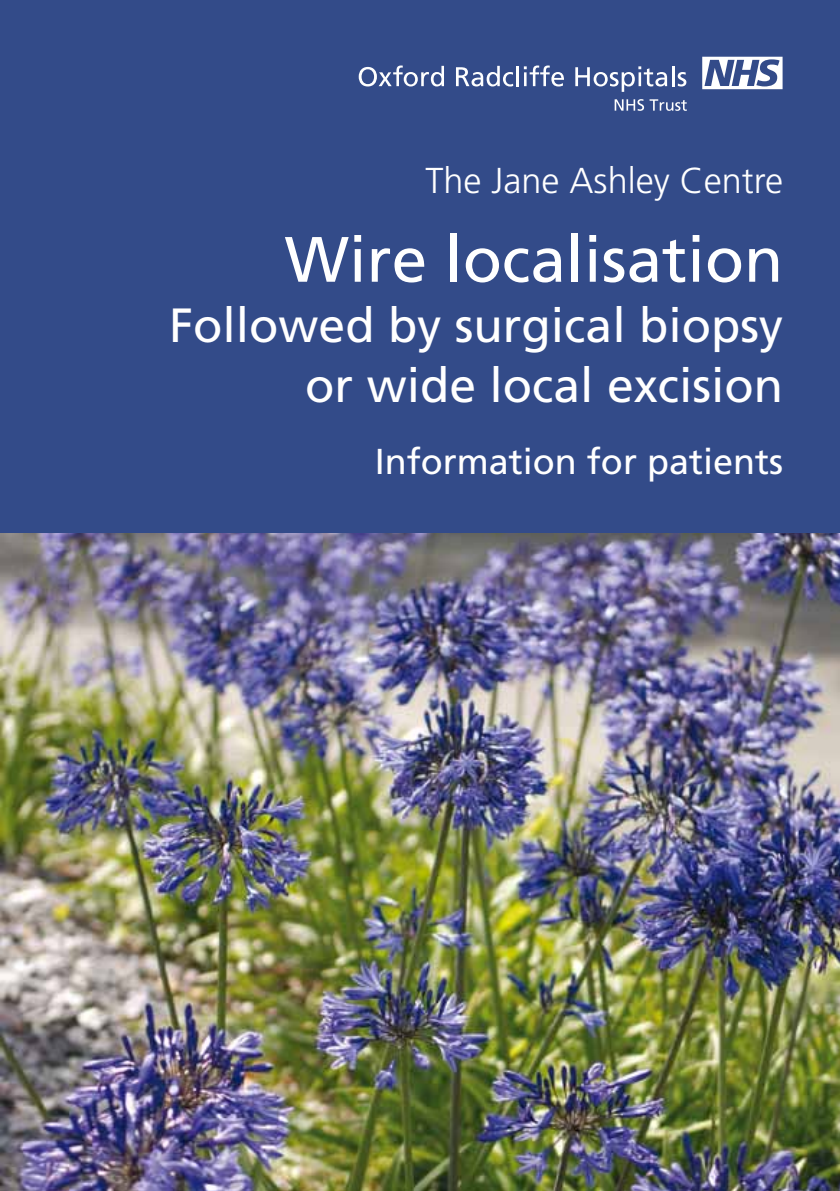
<style>
.page{position:relative;width:840px;height:1191px;background:#fff}
.page>*{position:absolute;margin:0;border:0;box-sizing:border-box;transform-origin:0 0}
.t1{font:64px "Frutiger";color:#fff}
.t2{font:48px/60px "Frutiger";color:#fff;text-align:right}
.t3{font:36px "Frutiger";color:#fff}
.t4{font:300 36px "Frutiger";color:#fff}
</style>
<div class="page">
<div style="left:0;top:0;width:839px;height:533px;background:#334b89"></div>
<svg style="left:358px;top:65px;width:86px;height:21px"></svg>
<svg style="left:455px;top:66px;width:58px;height:20px"></svg>
<hr style="left:516px;top:66px;width:2px;height:20px;background:#fff">
<svg style="left:523px;top:65px;width:40px;height:21px"></svg>
<svg style="left:575px;top:66px;width:91px;height:26px"></svg>
<hr style="left:671px;top:66px;width:3px;height:20px;background:#fff">
<svg style="left:677px;top:72px;width:9px;height:14px"></svg>
<svg style="left:701px;top:57px;width:81px;height:32px"></svg>
<svg style="left:614px;top:99px;width:29px;height:12px"></svg>
<svg style="left:649px;top:99px;width:37px;height:12px"></svg>
<img style="left:0;top:533px;width:839px;height:658px">
<p class="t4" style="left:425px;top:160px;width:359px">The Jane Ashley Centre</p>
<h1 class="t1" style="left:284px;top:222px;width:499px">Wire localisation</h1>
<p class="t2" style="left:169px;top:295px;width:615px">Followed by surgical biopsy or wide local excision</p>
<p class="t3" style="left:374px;top:440px;width:410px">Information for patients</p>
</div>
